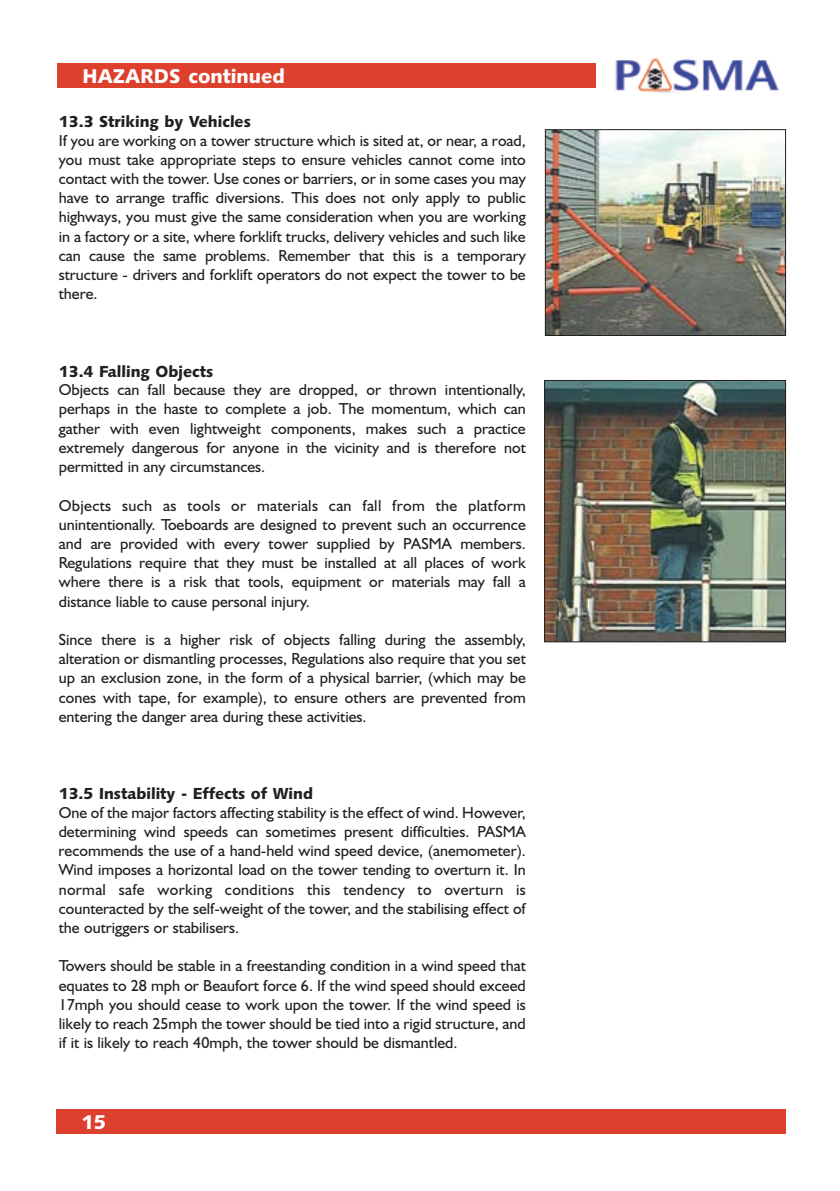
<style>
.page{position:relative;width:840px;height:1191px;background:#fff}
.page>*{position:absolute;margin:0;border:0;box-sizing:border-box;transform-origin:0 0}
.t1{font:20px "Humanist 531 BT Black A";color:#fff}
.t2{font:16px/19.2px "Humanist 521 BT";color:#231f20;text-align:justify}
.t3{font:16px "Humanist 531 BT Black A";color:#231f20}
</style>
<div class="page">
<img style="left:615px;top:57px;width:164px;height:36px">
<div style="left:57px;top:63px;width:538px;height:25px;background:#dd402d"></div>
<div style="left:57px;top:1109px;width:728px;height:25px;background:#dd402d"></div>
<img style="left:545px;top:382px;width:238px;height:258px">
<div style="left:543px;top:380px;width:242px;height:262px;border:1px solid #231f20"></div>
<img style="left:546px;top:131px;width:237px;height:203px">
<div style="left:544px;top:129px;width:241px;height:207px;border:1px solid #231f20"></div>
<p class="t1" style="left:82px;top:63px;width:204px">HAZARDS continued</p>
<p class="t3" style="left:59px;top:112px;width:193px">13.3 Striking by Vehicles</p>
<p class="t2" style="left:59px;top:130px;width:468px">If you are working on a tower structure which is sited at, or near, a road, you must take appropriate steps to ensure vehicles cannot come into contact with the tower. Use cones or barriers, or in some cases you may have to arrange traffic diversions. This does not only apply to public highways, you must give the same consideration when you are working in a factory or a site, where forklift trucks, delivery vehicles and such like can cause the same problems. Remember that this is a temporary structure - drivers and forklift operators do not expect the tower to be there.</p>
<p class="t3" style="left:59px;top:361px;width:156px">13.4 Falling Objects</p>
<p class="t2" style="left:59px;top:380px;width:468px">Objects can fall because they are dropped, or thrown intentionally, perhaps in the haste to complete a job. The momentum, which can gather with even lightweight components, makes such a practice extremely dangerous for anyone in the vicinity and is therefore not permitted in any circumstances.</p>
<p class="t2" style="left:59px;top:495px;width:468px">Objects such as tools or materials can fall from the platform unintentionally. Toeboards are designed to prevent such an occurrence and are provided with every tower supplied by PASMA members.<br>Regulations require that they must be installed at all places of work where there is a risk that tools, equipment or materials may fall a distance liable to cause personal injury.</p>
<p class="t2" style="left:59px;top:629px;width:468px">Since there is a higher risk of objects falling during the assembly, alteration or dismantling processes, Regulations also require that you set up an exclusion zone, in the form of a physical barrier, (which may be cones with tape, for example), to ensure others are prevented from entering the danger area during these activities.</p>
<p class="t3" style="left:59px;top:784px;width:255px">13.5 Instability - Effects of Wind</p>
<p class="t2" style="left:59px;top:802px;width:468px">One of the major factors affecting stability is the effect of wind. However, determining wind speeds can sometimes present difficulties. PASMA recommends the use of a hand-held wind speed device, (anemometer).<br>Wind imposes a horizontal load on the tower tending to overturn it. In normal safe working conditions this tendency to overturn is counteracted by the self-weight of the tower, and the stabilising effect of the outriggers or stabilisers.</p>
<p class="t2" style="left:59px;top:956px;width:468px">Towers should be stable in a freestanding condition in a wind speed that equates to 28 mph or Beaufort force 6. If the wind speed should exceed 17mph you should cease to work upon the tower. If the wind speed is likely to reach 25mph the tower should be tied into a rigid structure, and if it is likely to reach 40mph, the tower should be dismantled.</p>
<p class="t1" style="left:81px;top:1109px;width:26px">15</p>
</div>
